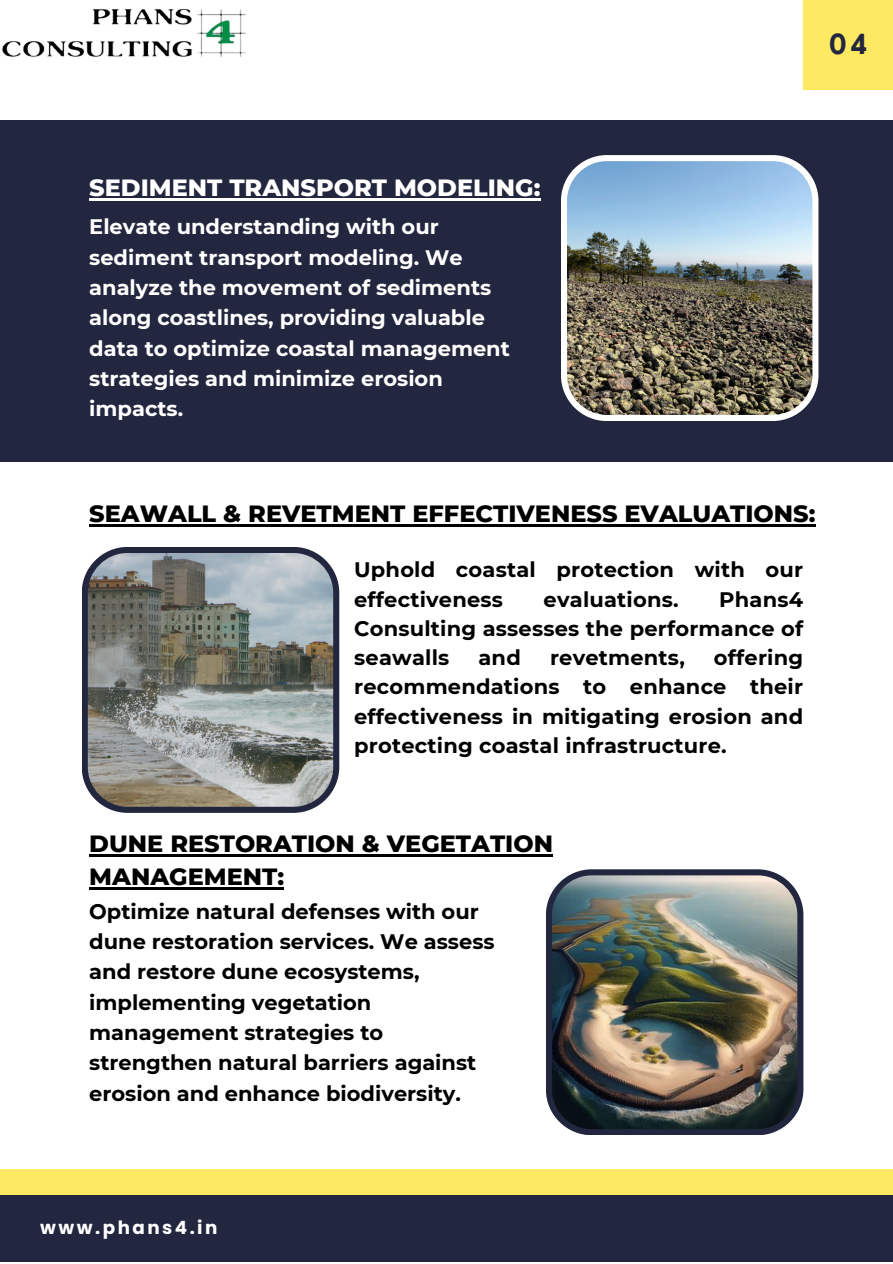
<style>
.page{position:relative;width:893px;height:1264px;background:#fff}
.page>*{position:absolute;margin:0;border:0;box-sizing:border-box;transform-origin:0 0}
.t1{font:700 27px "Nourd";color:#22263e}
.t2{font:800 24px/32.5px "Montserrat";color:#000}
.t3{font:800 24px "Montserrat";color:#fff}
.t4{font:700 21px/29.2px "Montserrat";color:#000}
.t5{font:700 21px/30.3px "Montserrat";color:#fff}
.t6{font:700 18.3px "Poppins";letter-spacing:.135em;color:#fff}
</style>
<div class="page">
<div style="left:803px;top:0;width:89px;height:89px;background:#fde962"></div>
<div style="left:0;top:120px;width:892px;height:341px;background:#22263e"></div>
<img style="left:561px;top:155px;width:257px;height:266px">
<svg style="left:82px;top:547px;width:257px;height:265px;background:#878a88"></svg>
<div style="left:0;top:1194px;width:892px;height:68px;background:#22263e"></div>
<div style="left:0;top:1168px;width:892px;height:26px;background:#fde962"></div>
<img style="left:546px;top:869px;width:257px;height:266px">
<img style="left:1px;top:8px;width:245px;height:49px">
<hr style="left:89px;top:199px;width:451px;height:2px;background:#fff">
<hr style="left:89px;top:524px;width:726px;height:3px;background:#000">
<hr style="left:89px;top:854px;width:464px;height:2px;background:#000">
<hr style="left:89px;top:887px;width:195px;height:2px;background:#000">
<p class="t1" style="left:828px;top:27px;width:41px">04</p>
<p class="t3" style="left:89px;top:173px;width:452px">SEDIMENT TRANSPORT MODELING:</p>
<p class="t5" style="left:89px;top:211px;width:422px">Elevate understanding with our sediment transport modeling. We analyze the movement of sediments along coastlines, providing valuable data to optimize coastal management strategies and minimize erosion impacts.</p>
<p class="t2" style="left:89px;top:497px;width:727px">SEAWALL &amp; REVETMENT EFFECTIVENESS EVALUATIONS:</p>
<p class="t4" style="left:354px;top:555px;width:450px">Uphold coastal protection with our effectiveness</p>
<p class="t4" style="left:543px;top:584px;width:136px">evaluations.</p>
<p class="t4" style="left:354px;top:584px;width:450px;text-align:justify;text-indent:365px">Phans4<br>Consulting assesses the performance of seawalls</p>
<p class="t4" style="left:354px;top:643px;width:450px;text-align:justify;text-indent:360px">offering recommendations to enhance their effectiveness in mitigating erosion and protecting coastal infrastructure.</p>
<p class="t4" style="left:478px;top:643px;width:44px">and</p>
<p class="t4" style="left:550px;top:643px;width:136px">revetments,</p>
<p class="t2" style="left:89px;top:827px;width:465px">DUNE RESTORATION &amp; VEGETATION<br>MANAGEMENT:</p>
<p class="t4" style="left:89px;top:895px;width:407px;line-height:30.3px">Optimize natural defenses with our dune restoration services. We assess and restore dune ecosystems, implementing vegetation management strategies to strengthen natural barriers against erosion and enhance biodiversity.</p>
<p class="t6" style="left:40px;top:1214px;width:179px">www.phans4.in</p>
</div>
